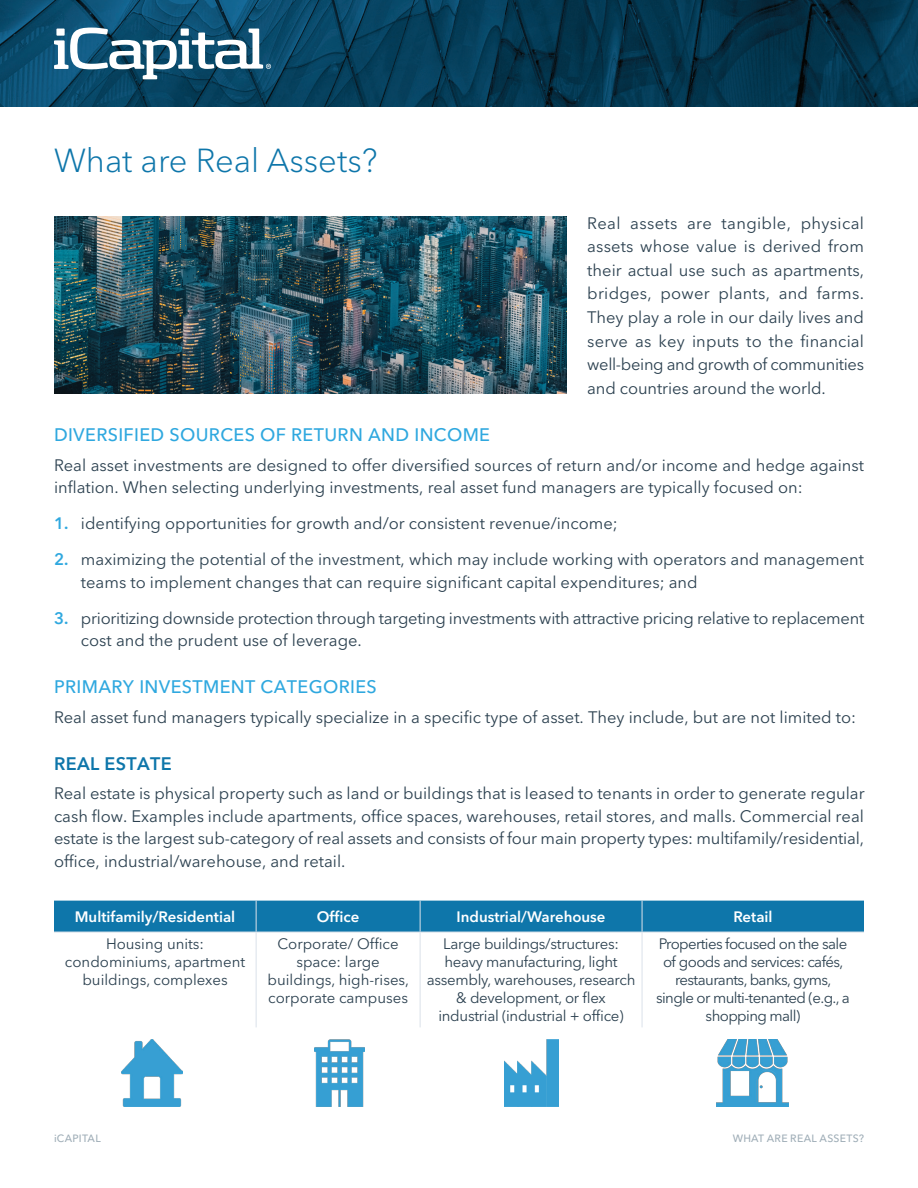
<style>
.page{position:relative;width:918px;height:1188px;background:#fff}
.page>*{position:absolute;margin:0;border:0;box-sizing:border-box;transform-origin:0 0}
.t1{font:300 33px "Avenir Next LT Pro";color:#0e76aa}
.t2{font:500 18px "Avenir Next LT Pro";letter-spacing:.02em;color:#2fa8df}
.t3{font:600 18px "Avenir Next LT Pro";letter-spacing:.02em;color:#0e76aa}
.t4{font:16.5px/23.7px "Avenir Next LT Pro";color:#2c4150}
.t5{font:15px/18px "Avenir Next LT Pro";letter-spacing:-.02em;color:#2c4150;text-align:center}
.t6{font:15px/18px "Avenir Next LT Pro";color:#2c4150;text-align:center}
.t7{font:15px/18px "Avenir Next LT Pro";letter-spacing:-.04em;color:#2c4150;text-align:center}
.t8{font:600 15px "Avenir Next LT Pro";color:#fff}
.t9{font:500 10.5px "Avenir Next LT Pro";letter-spacing:.025em;color:#7f929f}
.s1{font-weight:600;color:#2fa8df}
</style>
<div class="page">
<img style="left:0;top:0;width:918px;height:107px">
<svg style="left:54px;top:28px;width:217px;height:51px"></svg>
<img style="left:54px;top:216px;width:513px;height:178px">
<img style="left:122px;top:1039px;width:60px;height:68px">
<img style="left:315px;top:1039px;width:49px;height:68px">
<img style="left:717px;top:1039px;width:71px;height:68px">
<img style="left:504px;top:1039px;width:55px;height:68px">
<div style="left:54px;top:901px;width:810px;height:31px;background:#0e76aa"></div>
<hr style="left:256px;top:901px;width:1px;height:31px;background:#dae1ea">
<hr style="left:420px;top:901px;width:1px;height:31px;background:#dae1ea">
<hr style="left:642px;top:901px;width:1px;height:31px;background:#dae1ea">
<hr style="left:54px;top:932px;width:202px;height:1px;background:#dae1ea">
<hr style="left:256px;top:932px;width:164px;height:1px;background:#dae1ea">
<hr style="left:256px;top:932px;width:1px;height:95px;background:#dae1ea">
<hr style="left:420px;top:932px;width:222px;height:1px;background:#dae1ea">
<hr style="left:420px;top:932px;width:1px;height:95px;background:#dae1ea">
<hr style="left:642px;top:932px;width:222px;height:1px;background:#dae1ea">
<hr style="left:642px;top:932px;width:1px;height:95px;background:#dae1ea">
<h1 class="t1" style="left:54px;top:141px;width:325px">What are Real Assets?</h1>
<p class="t4" style="left:587px;top:211px;width:278px;text-align:justify">Real assets are tangible, physical assets whose value is derived from their actual use such as apartments, bridges, power plants, and farms.<br>They play a role in our daily lives and serve as key inputs to the financial well-being and growth of communities and countries around the world.</p>
<p class="t2" style="left:54px;top:424px;width:438px">DIVERSIFIED SOURCES OF RETURN AND INCOME</p>
<p class="t4" style="left:54px;top:454px;width:812px;line-height:22.5px">Real asset investments are designed to offer diversified sources of return and/or income and hedge against inflation. When selecting underlying investments, real asset fund managers are typically focused on:</p>
<p class="t4" style="left:54px;top:511px;width:565px"><span class="s1">1.</span> identifying opportunities for growth and/or consistent revenue/income;</p>
<p class="t4" style="left:81px;top:548px;width:785px;line-height:22.5px;text-indent:-27px"><span class="s1">2.</span> maximizing the potential of the investment, which may include working with operators and management teams to implement changes that can require significant capital expenditures; and</p>
<p class="t4" style="left:81px;top:607px;width:785px;line-height:22.5px;text-indent:-27px"><span class="s1">3.</span> prioritizing downside protection through targeting investments with attractive pricing relative to replacement cost and the prudent use of leverage.</p>
<p class="t2" style="left:54px;top:676px;width:324px">PRIMARY INVESTMENT CATEGORIES</p>
<p class="t4" style="left:54px;top:705px;width:804px">Real asset fund managers typically specialize in a specific type of asset. They include, but are not limited to:</p>
<p class="t3" style="left:54px;top:753px;width:119px">REAL ESTATE</p>
<p class="t4" style="left:54px;top:782px;width:812px;line-height:22.5px;text-align:justify">Real estate is physical property such as land or buildings that is leased to tenants in order to generate regular cash flow. Examples include apartments, office spaces, warehouses, retail stores, and malls. Commercial real estate is the largest sub-category of real assets and consists of four main property types: multifamily/residential, office, industrial/warehouse, and retail.</p>
<p class="t8" style="left:75px;top:908px;width:162px">Multifamily/Residential</p>
<p class="t8" style="left:317px;top:908px;width:44px">Office</p>
<p class="t8" style="left:457px;top:908px;width:151px">Industrial/Warehouse</p>
<p class="t8" style="left:733px;top:908px;width:41px">Retail</p>
<p class="t6" style="left:65px;top:935px;width:182px">Housing units: condominiums, apartment buildings, complexes</p>
<p class="t6" style="left:268px;top:935px;width:143px">Corporate/ Office space: large buildings, high-rises, corporate campuses</p>
<p class="t5" style="left:427px;top:935px;width:210px">Large buildings/structures: heavy manufacturing, light assembly, warehouses, research &amp; development, or flex industrial (industrial + office)</p>
<p class="t7" style="left:656px;top:935px;width:195px">Properties focused on the sale of goods and services: cafés, restaurants, banks, gyms, single or multi-tenanted (e.g., a shopping mall)</p>
<p class="t9" style="left:54px;top:1132px;width:48px">iCAPITAL</p>
<p class="t9" style="left:733px;top:1132px;width:133px">WHAT ARE REAL ASSETS?</p>
</div>
